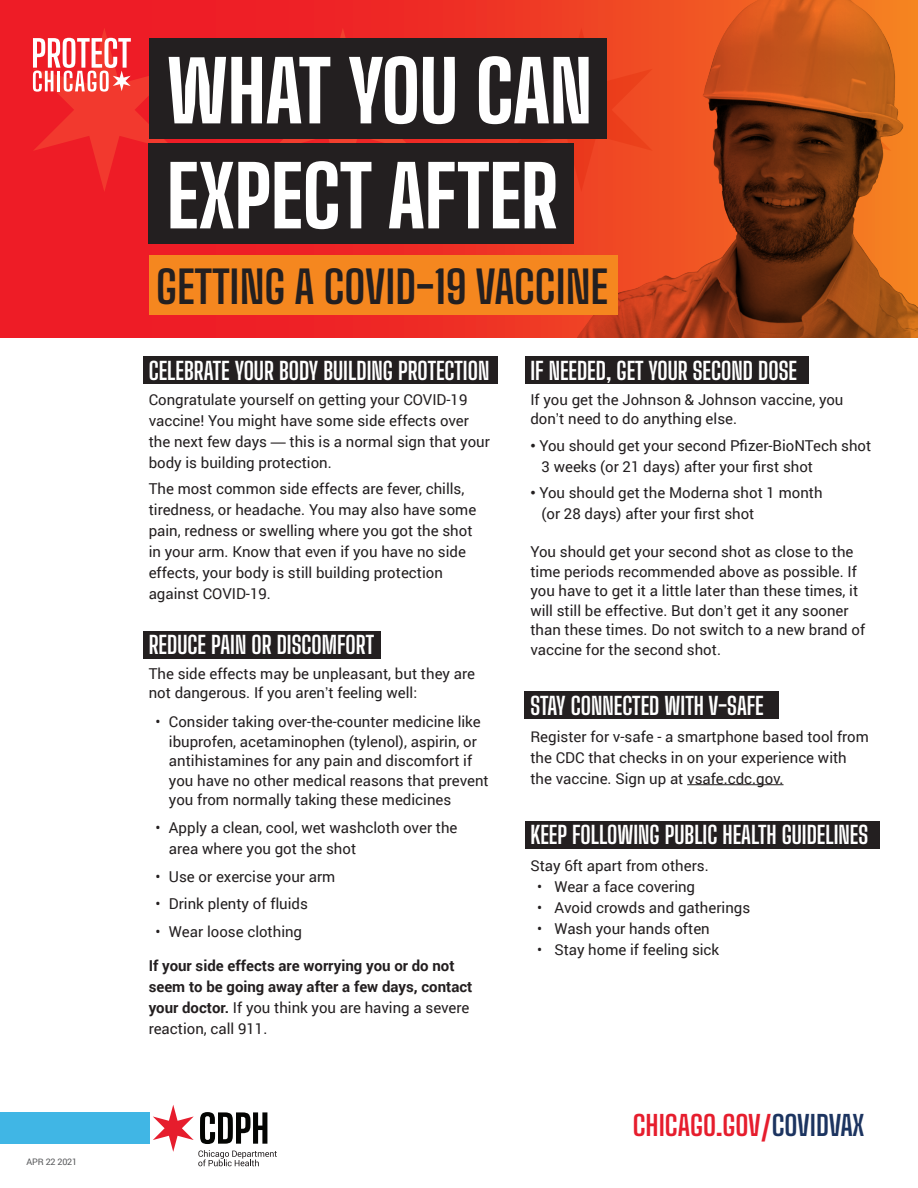
<style>
.page{position:relative;width:918px;height:1188px;background:#fff}
.page>*{position:absolute;margin:0;border:0;box-sizing:border-box;transform-origin:0 0}
.t1{font:800 83.1px/105px "Big Shoulders Display";color:#fff}
.t2{font:700 44.4px "Big Shoulders Text";color:#231f20}
.t3{font:700 27.6px "Big Shoulders Text";color:#e61d2d}
.t4{font:700 24px "Big Shoulders Display";color:#fff}
.t5{font:15px/21px "Roboto";color:#231f20}
.t6{font:700 15px/21px "Roboto";color:#231f20}
.t7{font:9px "Roboto";letter-spacing:-.02em;color:#57585a}
.s1{font-family:"Arial"}
.s2{font-weight:400}
.s3{color:#1c3460}
</style>
<div class="page">
<div style="left:525px;top:821px;width:355px;height:28px;background:#231f20"></div>
<div style="left:524px;top:692px;width:255px;height:27px;background:#231f20"></div>
<div style="left:0;top:1112px;width:150px;height:32px;background:#40b6e5"></div>
<svg style="left:153px;top:1105px;width:124px;height:61px"></svg>
<svg style="left:0;top:0;width:918px;height:338px;background:#ca3b1e"></svg>
<svg style="left:33px;top:28px;width:143px;height:164px;background:#ee3f41"></svg>
<svg style="left:271px;top:28px;width:143px;height:115px;background:#e12826"></svg>
<div style="left:149px;top:38px;width:458px;height:100px;background:#231f20"></div>
<div style="left:149px;top:255px;width:468px;height:60px;background:#f5871f"></div>
<div style="left:149px;top:143px;width:425px;height:101px;background:#231f20"></div>
<div style="left:143px;top:356px;width:355px;height:28px;background:#231f20"></div>
<div style="left:143px;top:631px;width:238px;height:28px;background:#231f20"></div>
<div style="left:525px;top:356px;width:284px;height:28px;background:#231f20"></div>
<hr style="left:687px;top:784px;width:97px;height:1px;background:#231f20">
<p class="t7" style="left:27px;top:1155px;width:52px">APR 22 2021</p>
<p class="t1" style="left:167px;top:35px;width:427px">WHAT YOU CAN<br>EXPECT AFTER</p>
<p class="t2" style="left:156px;top:251px;width:454px">GETTING A COVID-19 VACCINE</p>
<p class="t4" style="left:149px;top:352px;width:342px">CELEBRATE YOUR BODY BUILDING PROTECTION</p>
<p class="t5" style="left:149px;top:388px;width:343px">Congratulate yourself on getting your COVID-19 vaccine! You might have some side effects over the next few days <span class="s1">—</span> this is a normal sign that your body is building protection.</p>
<p class="t5" style="left:149px;top:478px;width:329px">The most common side effects are fever, chills, tiredness, or headache. You may also have some pain, redness or swelling where you got the shot in your arm. Know that even if you have no side effects, your body is still building protection against COVID-19.</p>
<p class="t4" style="left:149px;top:626px;width:227px">REDUCE PAIN OR DISCOMFORT</p>
<p class="t5" style="left:149px;top:663px;width:328px;line-height:19.5px">The side effects may be unpleasant, but they are not dangerous. If you aren<span class="s1">’</span>t feeling well:</p>
<p class="t5" style="left:169px;top:711px;width:321px;line-height:19.5px;text-indent:-14px">• Consider taking over-the-counter medicine like ibuprofen, acetaminophen (tylenol), aspirin, or antihistamines for any pain and discomfort if you have no other medical reasons that prevent you from normally taking these medicines</p>
<p class="t5" style="left:169px;top:816px;width:290px;text-indent:-14px">• Apply a clean, cool, wet washcloth over the area where you got the shot</p>
<p class="t5" style="left:155px;top:865px;width:181px">• Use or exercise your arm</p>
<p class="t5" style="left:155px;top:893px;width:154px">• Drink plenty of fluids</p>
<p class="t5" style="left:155px;top:921px;width:148px">• Wear loose clothing</p>
<p class="t6" style="left:149px;top:954px;width:325px">If your side effects are worrying you or do not seem to be going away after a few days, contact your doctor. <span class="s2">If you think you are having a severe reaction, call 911.</span></p>
<p class="t4" style="left:530px;top:352px;width:268px">IF NEEDED, GET YOUR SECOND DOSE</p>
<p class="t5" style="left:530px;top:389px;width:315px;line-height:19.5px">If you get the Johnson &amp; Johnson vaccine, you don<span class="s1">’</span>t need to do anything else.</p>
<p class="t5" style="left:542px;top:434px;width:331px;text-indent:-11px"><span class="s1">•</span> You should get your second Pfizer-BioNTech shot<br>3 weeks (or 21 days) after your first shot</p>
<p class="t5" style="left:542px;top:482px;width:283px;text-indent:-11px"><span class="s1">•</span> You should get the Moderna shot 1 month (or 28 days) after your first shot</p>
<p class="t5" style="left:530px;top:542px;width:336px;line-height:19.5px">You should get your second shot as close to the time periods recommended above as possible. If you have to get it a little later than these times, it will still be effective. But don<span class="s1">’</span>t get it any sooner than these times. Do not switch to a new brand of vaccine for the second shot.</p>
<p class="t4" style="left:530px;top:687px;width:235px">STAY CONNECTED WITH V-SAFE</p>
<p class="t5" style="left:530px;top:725px;width:340px">Register for v-safe - a smartphone based tool from the CDC that checks in on your experience with the vaccine. Sign up at vsafe.cdc.gov.</p>
<p class="t4" style="left:530px;top:816px;width:339px">KEEP FOLLOWING PUBLIC HEALTH GUIDELINES</p>
<p class="t5" style="left:530px;top:855px;width:180px">Stay 6ft apart from others.</p>
<p class="t5" style="left:537px;top:876px;width:160px">• Wear a face covering</p>
<p class="t5" style="left:537px;top:897px;width:215px">• Avoid crowds and gatherings</p>
<p class="t5" style="left:537px;top:918px;width:174px">• Wash your hands often</p>
<p class="t5" style="left:537px;top:939px;width:184px">• Stay home if feeling sick</p>
<p class="t3" style="left:633px;top:1104px;width:233px">CHICAGO.GOV/<span class="s3">COVIDVAX</span></p>
</div>
